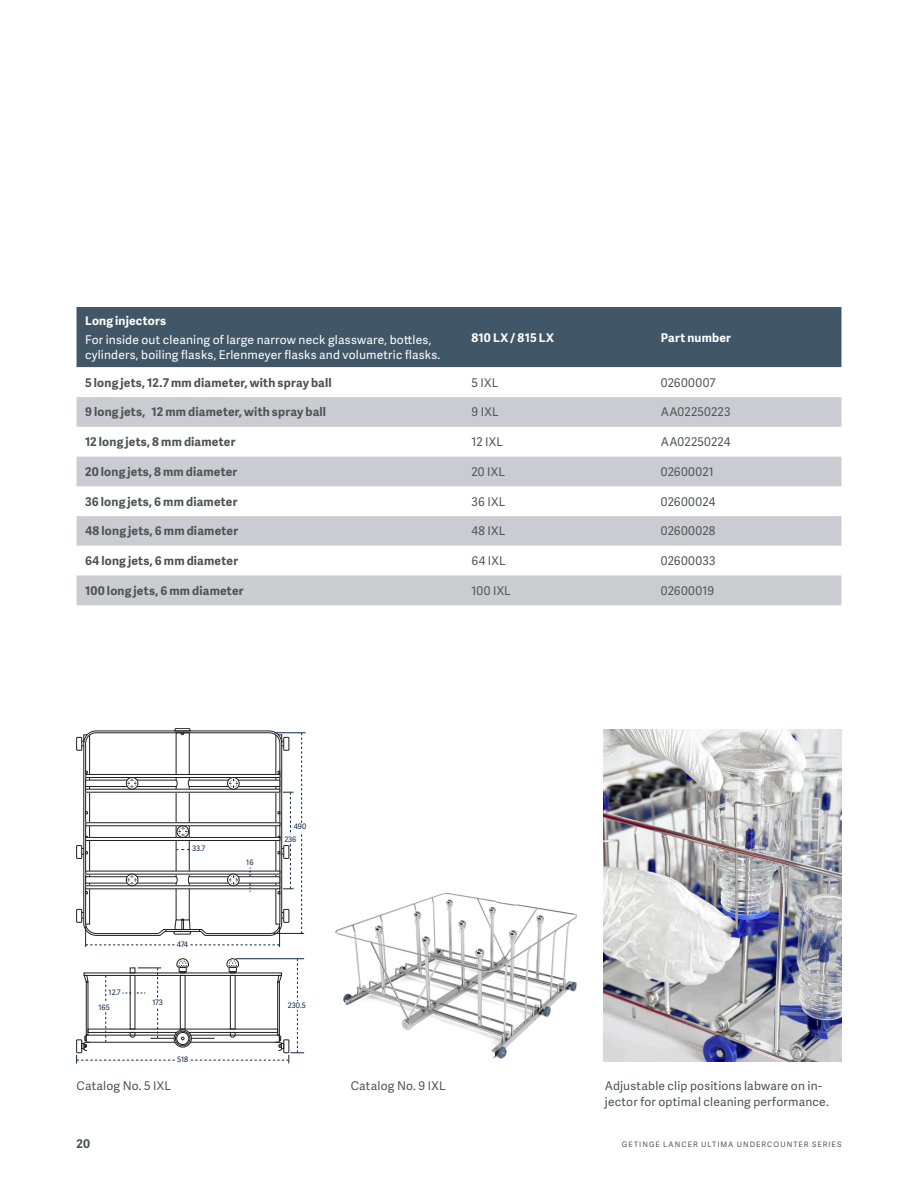
<style>
.page{position:relative;width:918px;height:1188px;background:#fff}
.page>*{position:absolute;margin:0;border:0;box-sizing:border-box;transform-origin:0 0}
.A4_USL_Table_Adelle_Sans_Regular_Granite{font:700 12px "Adelle Sans";letter-spacing:.015em;color:#505353}
.A4_USL_Table_Adelle_Sans_Regular_Granite-2{font:12px/15px "Adelle Sans";letter-spacing:.015em;color:#fff}
.A4_USL_Table_Adelle_Sans_Regular_Granite-3{font:12px "Adelle Sans";letter-spacing:.015em;color:#505353}
.A4_USL_Caption_Adelle_Sans_Regular_Grani{font:12px/15.9px "Adelle Sans";letter-spacing:.015em;color:#505353}
.A4_USL_Table_Adelle_Sans_Regular_Granite-4{font:700 12px "Adelle Sans";letter-spacing:.015em;color:#fff}
.t1{font:7.5px "Adelle Sans";letter-spacing:.14em;color:#505353}
.t2{font:7.5px/12.9px "Adelle Sans";letter-spacing:-.005em;color:#0c254b}
</style>
<div class="page">
<div style="left:77px;top:909px;width:5px;height:13px;border:1px solid #231f20"></div>
<div style="left:77px;top:845px;width:5px;height:14px;border:1px solid #231f20"></div>
<div style="left:77px;top:737px;width:5px;height:13px;border:1px solid #231f20"></div>
<svg style="left:301px;top:734px;width:1px;height:199px"></svg>
<div style="left:297px;top:823px;width:7px;height:8px;background:#fff"></div>
<hr style="left:273px;top:933px;width:31px;height:1px;background:#0c254b">
<hr style="left:274px;top:733px;width:32px;height:1px;background:#0c254b">
<hr style="left:236px;top:958px;width:68px;height:1px;background:#0c254b">
<svg style="left:77px;top:959px;width:227px;height:104px"></svg>
<div style="left:108px;top:988px;width:14px;height:9px;background:#fff"></div>
<svg style="left:82px;top:728px;width:212px;height:219px"></svg>
<div style="left:77px;top:307px;width:764px;height:60px;background:#415666"></div>
<svg style="left:77px;top:367px;width:764px;height:1px"></svg>
<svg style="left:77px;top:397px;width:764px;height:208px;fill:#caccd2"></svg>
<img style="left:603px;top:730px;width:238px;height:331px">
<img style="left:335px;top:893px;width:242px;height:166px">
<p class="A4_USL_Table_Adelle_Sans_Regular_Granite-4" style="left:85px;top:311px;width:83px">Long injectors</p>
<p class="A4_USL_Table_Adelle_Sans_Regular_Granite-2" style="left:85px;top:332px;width:357px">For inside out cleaning of large narrow neck glassware, bottles, cylinders, boiling flasks, Erlenmeyer flasks and volumetric flasks.</p>
<p class="A4_USL_Table_Adelle_Sans_Regular_Granite-4" style="left:472px;top:329px;width:84px">810 LX / 815 LX</p>
<p class="A4_USL_Table_Adelle_Sans_Regular_Granite-4" style="left:661px;top:329px;width:72px">Part number</p>
<p class="A4_USL_Table_Adelle_Sans_Regular_Granite" style="left:85px;top:374px;width:248px">5 long jets, 12.7 mm diameter, with spray ball</p>
<p class="A4_USL_Table_Adelle_Sans_Regular_Granite-3" style="left:472px;top:374px;width:28px">5 IXL</p>
<p class="A4_USL_Table_Adelle_Sans_Regular_Granite-3" style="left:661px;top:374px;width:56px">02600007</p>
<p class="A4_USL_Table_Adelle_Sans_Regular_Granite" style="left:85px;top:403px;width:243px">9 long jets, 12 mm diameter, with spray ball</p>
<p class="A4_USL_Table_Adelle_Sans_Regular_Granite-3" style="left:472px;top:404px;width:29px">9 IXL</p>
<p class="A4_USL_Table_Adelle_Sans_Regular_Granite-3" style="left:661px;top:404px;width:71px">AA02250223</p>
<p class="A4_USL_Table_Adelle_Sans_Regular_Granite" style="left:85px;top:433px;width:152px">12 long jets, 8 mm diameter</p>
<p class="A4_USL_Table_Adelle_Sans_Regular_Granite-3" style="left:472px;top:433px;width:33px">12 IXL</p>
<p class="A4_USL_Table_Adelle_Sans_Regular_Granite-3" style="left:661px;top:433px;width:71px">AA02250224</p>
<p class="A4_USL_Table_Adelle_Sans_Regular_Granite" style="left:85px;top:463px;width:154px">20 long jets, 8 mm diameter</p>
<p class="A4_USL_Table_Adelle_Sans_Regular_Granite-3" style="left:472px;top:463px;width:35px">20 IXL</p>
<p class="A4_USL_Table_Adelle_Sans_Regular_Granite-3" style="left:661px;top:463px;width:55px">02600021</p>
<p class="A4_USL_Table_Adelle_Sans_Regular_Granite" style="left:85px;top:493px;width:154px">36 long jets, 6 mm diameter</p>
<p class="A4_USL_Table_Adelle_Sans_Regular_Granite-3" style="left:472px;top:493px;width:35px">36 IXL</p>
<p class="A4_USL_Table_Adelle_Sans_Regular_Granite-3" style="left:661px;top:493px;width:56px">02600024</p>
<p class="A4_USL_Table_Adelle_Sans_Regular_Granite" style="left:85px;top:522px;width:155px">48 long jets, 6 mm diameter</p>
<p class="A4_USL_Table_Adelle_Sans_Regular_Granite-3" style="left:472px;top:523px;width:35px">48 IXL</p>
<p class="A4_USL_Table_Adelle_Sans_Regular_Granite-3" style="left:661px;top:523px;width:56px">02600028</p>
<p class="A4_USL_Table_Adelle_Sans_Regular_Granite" style="left:85px;top:552px;width:155px">64 long jets, 6 mm diameter</p>
<p class="A4_USL_Table_Adelle_Sans_Regular_Granite-3" style="left:472px;top:552px;width:36px">64 IXL</p>
<p class="A4_USL_Table_Adelle_Sans_Regular_Granite-3" style="left:661px;top:552px;width:56px">02600033</p>
<p class="A4_USL_Table_Adelle_Sans_Regular_Granite" style="left:85px;top:582px;width:160px">100 long jets, 6 mm diameter</p>
<p class="A4_USL_Table_Adelle_Sans_Regular_Granite-3" style="left:472px;top:582px;width:41px">100 IXL</p>
<p class="A4_USL_Table_Adelle_Sans_Regular_Granite-3" style="left:661px;top:582px;width:55px">02600019</p>
<p class="t2" style="left:192px;top:842px;width:15px">33.7</p>
<p class="t2" style="left:109px;top:985px;width:14px">12.7</p>
<p class="t2" style="left:99px;top:1001px;width:13px">165</p>
<p class="t2" style="left:177px;top:938px;width:13px">474</p>
<p class="t2" style="left:152px;top:996px;width:12px">173</p>
<p class="t2" style="left:177px;top:1053px;width:12px">518</p>
<p class="t2" style="left:246px;top:856px;width:9px">16</p>
<p class="t2" style="left:284px;top:820px;width:23px;text-indent:9px">490<br>236</p>
<p class="t2" style="left:288px;top:999px;width:19px">230.5</p>
<p class="A4_USL_Caption_Adelle_Sans_Regular_Grani" style="left:77px;top:1077px;width:96px">Catalog No. 5 IXL</p>
<p class="A4_USL_Caption_Adelle_Sans_Regular_Grani" style="left:605px;top:1077px;width:225px">Adjustable clip positions labware on in&shy;jector for optimal cleaning performance.</p>
<p class="A4_USL_Caption_Adelle_Sans_Regular_Grani" style="left:351px;top:1077px;width:96px">Catalog No. 9 IXL</p>
<p class="A4_USL_Table_Adelle_Sans_Regular_Granite" style="left:77px;top:1135px;width:15px">20</p>
<p class="t1" style="left:622px;top:1139px;width:221px">GETINGE LANCER ULTIMA UNDERCOUNTER SERIES</p>
</div>
